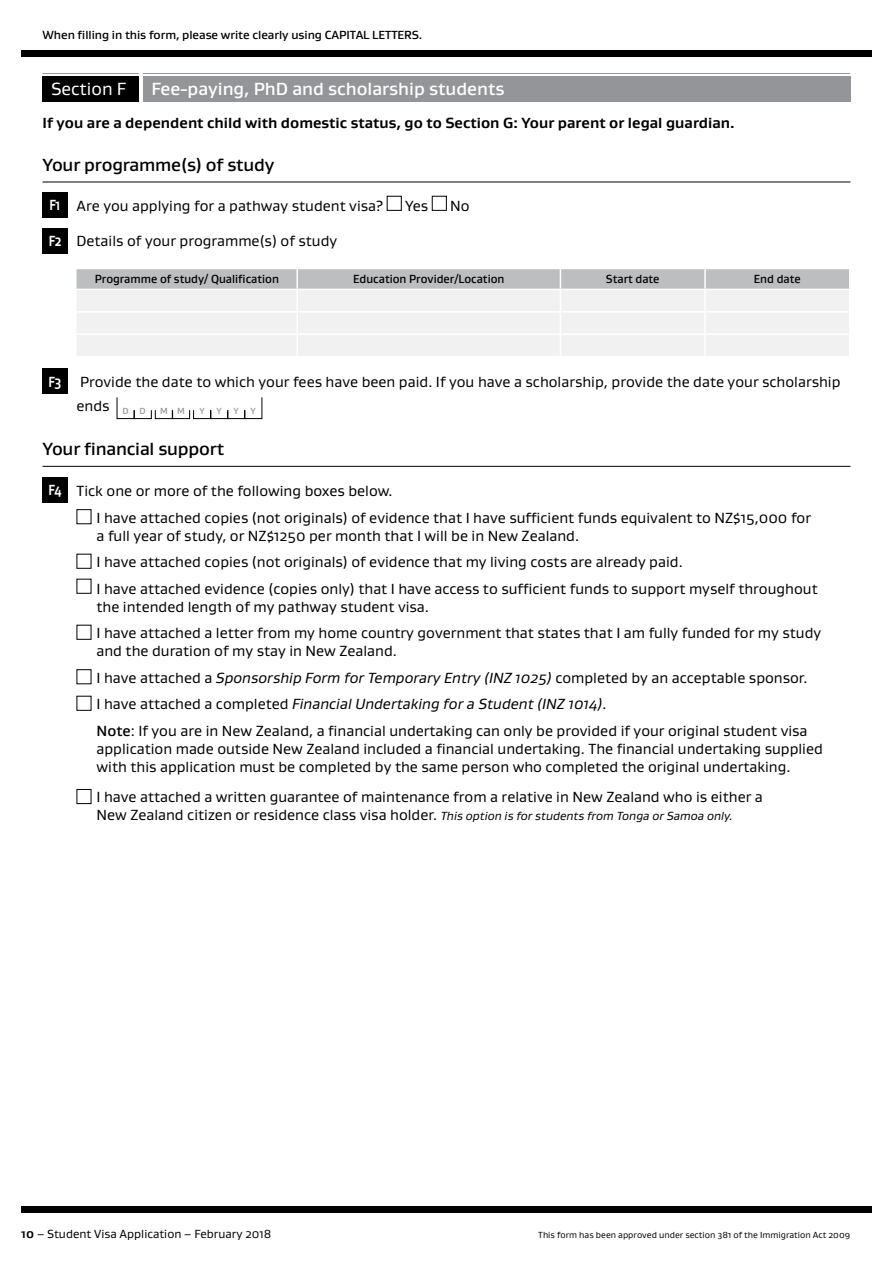
<style>
.page{position:relative;width:893px;height:1263px;background:#fff}
.page>*{position:absolute;margin:0;border:0;box-sizing:border-box;transform-origin:0 0}
.t1{font:500 18px "Gustan";letter-spacing:-.01em;color:#000}
.t2{font:500 18px "Gustan";color:#fff}
.t3{font:18px "Gustan";color:#fff}
.t4{font:15px/26.5px "Gustan";color:#000}
.t5{font:700 15px "Gustan";color:#000}
.t6{font:500 12px "Gustan";color:#000;scale:.95 1}
.t7{font:500 12px "Gustan";color:#000}
.t8{font:12px "Gustan";color:#000}
.t9{font:9px "Gustan";color:#000}
.t10{font:500 9px "Gustan";color:#939598}
.s1{font-weight:700;color:#fff}
.s2{font-style:italic}
.s3{font-weight:500}
.s4{font-style:italic;font-size:12px}
.s5{font-weight:700}
</style>
<div class="page">
<div style="left:21px;top:50px;width:851px;height:7px;background:#000"></div>
<div style="left:21px;top:1206px;width:851px;height:7px;background:#000"></div>
<hr style="left:43px;top:182px;width:807px;height:1px;background:#000">
<hr style="left:43px;top:466px;width:807px;height:1px;background:#000">
<div style="left:43px;top:77px;width:96px;height:25px;background:#000"></div>
<hr style="left:43px;top:73px;width:96px;height:1px;background:#939598">
<div style="left:143px;top:77px;width:707px;height:25px;background:#939598"></div>
<hr style="left:143px;top:73px;width:707px;height:1px;background:#939598">
<div style="left:43px;top:193px;width:25px;height:25px;background:#000"></div>
<div style="left:387px;top:196px;width:15px;height:15px;border:1px solid #000"></div>
<div style="left:432px;top:196px;width:15px;height:15px;border:1px solid #000"></div>
<div style="left:43px;top:228px;width:25px;height:25px;background:#000"></div>
<svg style="left:77px;top:269px;width:773px;height:87px"></svg>
<div style="left:43px;top:369px;width:25px;height:25px;background:#000"></div>
<svg style="left:116px;top:397px;width:147px;height:22px"></svg>
<div style="left:43px;top:477px;width:25px;height:25px;background:#000"></div>
<div style="left:77px;top:509px;width:14px;height:15px;border:1px solid #000"></div>
<div style="left:77px;top:554px;width:14px;height:15px;border:1px solid #000"></div>
<div style="left:77px;top:579px;width:14px;height:15px;border:1px solid #000"></div>
<div style="left:77px;top:625px;width:14px;height:15px;border:1px solid #000"></div>
<div style="left:77px;top:669px;width:14px;height:15px;border:1px solid #000"></div>
<div style="left:77px;top:696px;width:14px;height:15px;border:1px solid #000"></div>
<div style="left:77px;top:789px;width:14px;height:15px;border:1px solid #000"></div>
<p class="t7" style="left:43px;top:27px;width:381px">When filling in this form, please write clearly using CAPITAL LETTERS.</p>
<p class="t3" style="left:51px;top:77px;width:77px">Section F</p>
<p class="t2" style="left:151px;top:77px;width:355px">Fee-paying, PhD and scholarship students</p>
<p class="t5" style="left:43px;top:113px;width:694px">If you are a dependent child with domestic status, go to Section G: Your parent or legal guardian.</p>
<p class="t1" style="left:43px;top:153px;width:233px">Your programme(s) of study</p>
<p class="t4" style="left:50px;top:192px;width:335px"><span class="s1">F1</span> Are you applying for a pathway student visa?</p>
<p class="t4" style="left:405px;top:192px;width:25px">Yes</p>
<p class="t4" style="left:450px;top:192px;width:21px">No</p>
<p class="t4" style="left:49px;top:227px;width:290px"><span class="s1">F2</span> Details of your programme(s) of study</p>
<p class="t6" style="left:95px;top:271px;width:195px">Programme of study/ Qualification</p>
<p class="t6" style="left:353px;top:271px;width:161px">Education Provider/Location</p>
<p class="t6" style="left:606px;top:271px;width:58px">Start date</p>
<p class="t6" style="left:754px;top:271px;width:51px">End date</p>
<p class="t4" style="left:77px;top:369px;width:765px;line-height:24.6px;text-indent:-28px"><span class="s1">F3</span> Provide the date to which your fees have been paid. If you have a scholarship, provide the date your scholarship ends <sub>D</sub> <sub>D</sub></p>
<p class="t10" style="left:160px;top:405px;width:26px">M M</p>
<p class="t10" style="left:200px;top:405px;width:7px">Y</p>
<p class="t10" style="left:217px;top:405px;width:7px">Y</p>
<p class="t10" style="left:234px;top:405px;width:7px">Y</p>
<p class="t10" style="left:251px;top:405px;width:7px">Y</p>
<p class="t1" style="left:43px;top:437px;width:183px">Your financial support</p>
<p class="t4" style="left:97px;top:477px;width:716px;text-indent:-48px"><span class="s1">F4</span> Tick one or more of the following boxes below.<br>I have attached copies (not originals) of evidence that I have sufficient funds equivalent to NZ$15,000 for</p>
<p class="t4" style="left:97px;top:522px;width:723px">a full year of study, or NZ$1250 per month that I will be in New Zealand.<br>I have attached copies (not originals) of evidence that my living costs are already paid.<br>I have attached evidence (copies only) that I have access to sufficient funds to support myself throughout</p>
<p class="t4" style="left:97px;top:593px;width:726px">the intended length of my pathway student visa.<br>I have attached a letter from my home country government that states that I am fully funded for my study</p>
<p class="t4" style="left:97px;top:637px;width:713px">and the duration of my stay in New Zealand.<br>I have attached a <span class="s2">Sponsorship Form for Temporary Entry (INZ 1025)</span> completed by an acceptable sponsor.<br>I have attached a completed <span class="s2">Financial Undertaking for a Student (INZ 1014)</span>.<br><span class="s3">Note</span>: If you are in New Zealand, a financial undertaking can only be provided if your original student visa</p>
<p class="t4" style="left:97px;top:739px;width:728px;line-height:18px">application made outside New Zealand included a financial undertaking. The financial undertaking supplied with this application must be completed by the same person who completed the original undertaking.</p>
<p class="t4" style="left:97px;top:788px;width:668px;line-height:18px">I have attached a written guarantee of maintenance from a relative in New Zealand who is either a<br>New Zealand citizen or residence class visa holder. <span class="s4">This option is for students from Tonga or Samoa only.</span></p>
<p class="t8" style="left:21px;top:1226px;width:252px"><span class="s5">10</span> – Student Visa Application – February 2018</p>
<p class="t9" style="left:538px;top:1229px;width:313px">This form has been approved under section 381 of the Immigration Act 2009</p>
</div>
